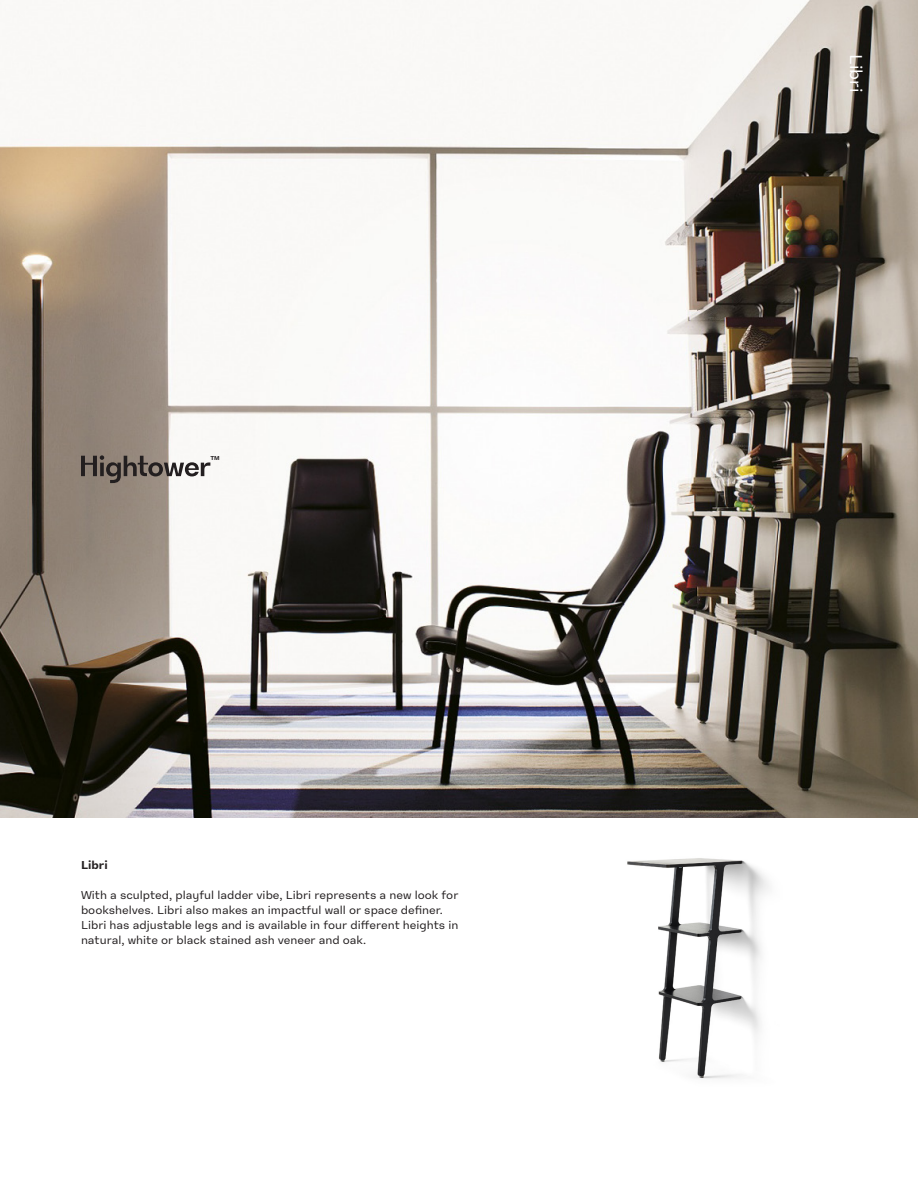
<style>
.page{position:relative;width:918px;height:1188px;background:#fff}
.page>*{position:absolute;margin:0;border:0;box-sizing:border-box;transform-origin:0 0}
.Body_Copy{font:18px "High Sans Text";color:#fff}
.Body_Copy-2{font:12px/15px "High Sans Text";color:#231f20}
.Body_Copy-3{font:700 12px "High Sans Text";color:#231f20}
.t1{font:700 6px "High Sans Text";color:#231f20}
</style>
<div class="page">
<img style="left:627px;top:858px;width:142px;height:221px">
<img style="left:0;top:0;width:918px;height:818px">
<svg style="left:81px;top:455px;width:129px;height:28px"></svg>
<p class="t1" style="left:210px;top:454px;width:11px">TM</p>
<p class="Body_Copy-3" style="left:81px;top:857px;width:28px">Libri</p>
<p class="Body_Copy-2" style="left:81px;top:887px;width:379px">With a sculpted, playful ladder vibe, Libri represents a new look for bookshelves. Libri also makes an impactful wall or space definer.<br>Libri has adjustable legs and is available in four different heights in natural, white or black stained ash veneer and oak.</p>
<p class="Body_Copy" style="left:867px;top:54px;width:40px;rotate:90deg">Libri</p>
</div>
